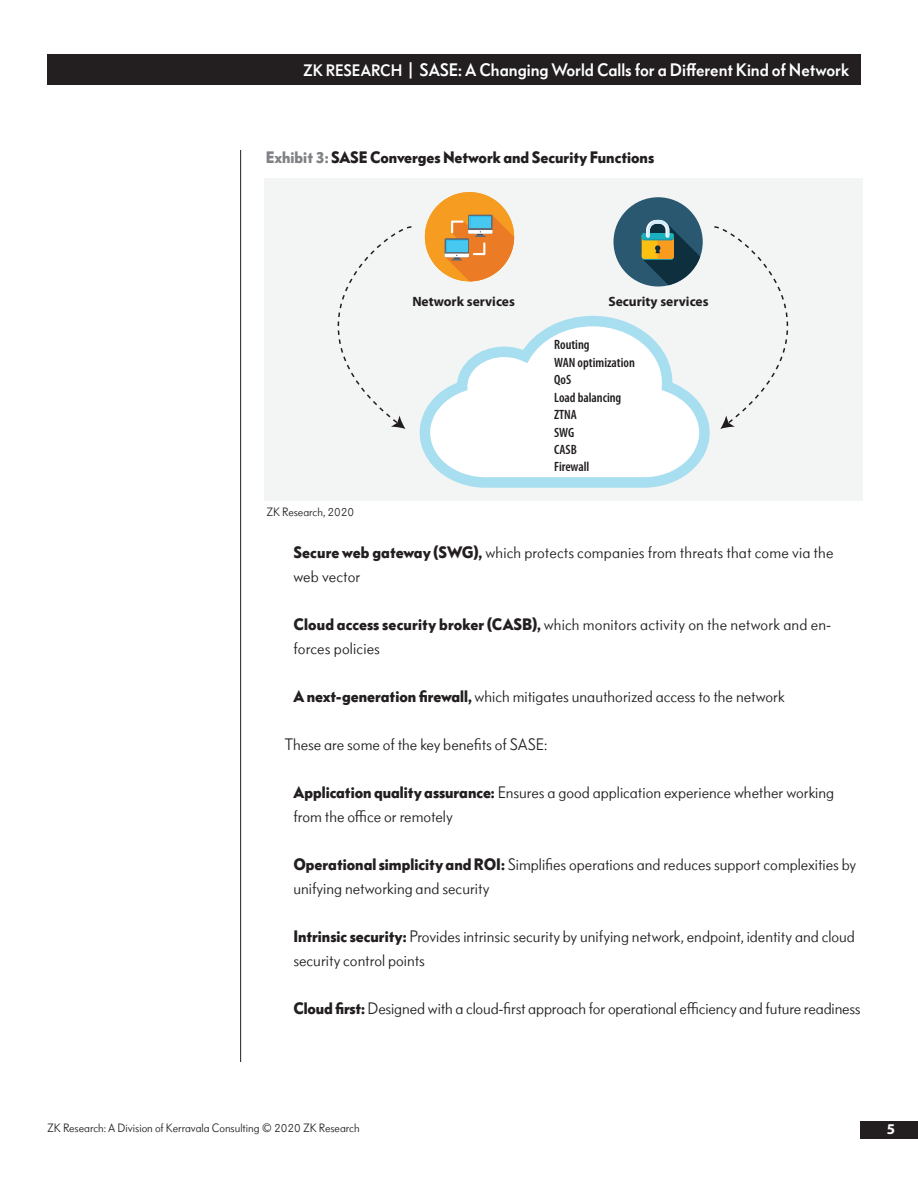
<style>
.page{position:relative;width:918px;height:1188px;background:#fff}
.page>*{position:absolute;margin:0;border:0;box-sizing:border-box;transform-origin:0 0}
.Header_BG_Medium{font:500 18px "Bauer Grotesk Offc";color:#fff}
.Body_Text_BG_Regular{font:16.5px/24px "Bauer Grotesk Offc";color:#231f20}
.t1{font:700 16.5px "Bauer Grotesk Offc";color:#231f20}
.t2{font:700 15px "Myriad Pro";color:#fff}
.t3{font:600 condensed 13.5px/17.4px "Myriad Pro";color:#211d1e}
.t4{font:700 13.5px "Myriad Pro";color:#211d1e}
.Footer_BG_Regular{font:12px "Bauer Grotesk Offc";color:#231f20}
.s1{font-size:16.5px}
.s2{color:#808285}
.s3{font-weight:700}
</style>
<div class="page">
<div style="left:861px;top:1121px;width:57px;height:18px;background:#231f20"></div>
<hr style="left:240px;top:150px;width:1px;height:912px;background:#231f20">
<div style="left:264px;top:178px;width:599px;height:322px;background:#f3f5f5"></div>
<div style="left:613px;top:197px;width:90px;height:89px;background:#2a5871;border-radius:50%"></div>
<svg style="left:642px;top:220px;width:58px;height:65px"></svg>
<div style="left:425px;top:192px;width:89px;height:89px;background:#f59c21;border-radius:50%"></div>
<svg style="left:445px;top:215px;width:69px;height:66px"></svg>
<svg style="left:419px;top:315px;width:291px;height:173px"></svg>
<svg style="left:337px;top:226px;width:75px;height:203px"></svg>
<svg style="left:714px;top:226px;width:75px;height:203px"></svg>
<div style="left:47px;top:54px;width:814px;height:31px;background:#231f20"></div>
<p class="Header_BG_Medium" style="left:303px;top:59px;width:547px"><span class="s1">ZK RESEARCH</span> | SASE: A Changing World Calls for a Different Kind of Network</p>
<p class="t1" style="left:266px;top:147px;width:390px"><span class="s2">Exhibit 3:</span> SASE Converges Network and Security Functions</p>
<p class="Footer_BG_Regular" style="left:266px;top:504px;width:89px">ZK Research, 2020</p>
<p class="t4" style="left:412px;top:294px;width:104px">Network services</p>
<p class="t4" style="left:608px;top:294px;width:102px">Security services</p>
<p class="t3" style="left:554px;top:337px;width:82px">Routing<br>WAN optimization<br>QoS<br>Load balancing<br>ZTNA<br>SWG<br>CASB<br>Firewall</p>
<p class="Body_Text_BG_Regular" style="left:293px;top:540px;width:542px"><span class="s3">Secure web gateway (SWG),</span> which protects companies from threats that come via the web vector</p>
<p class="Body_Text_BG_Regular" style="left:293px;top:612px;width:539px"><span class="s3">Cloud access security broker (CASB),</span> which monitors activity on the network and en&shy;forces policies</p>
<p class="Body_Text_BG_Regular" style="left:293px;top:684px;width:493px"><span class="s3">A next-generation firewall,</span> which mitigates unauthorized access to the network</p>
<p class="Body_Text_BG_Regular" style="left:284px;top:732px;width:265px">These are some of the key benefits of SASE:</p>
<p class="Body_Text_BG_Regular" style="left:293px;top:780px;width:542px"><span class="s3">Application quality assurance:</span> Ensures a good application experience whether working from the office or remotely</p>
<p class="Body_Text_BG_Regular" style="left:293px;top:852px;width:564px"><span class="s3">Operational simplicity and ROI:</span> Simplifies operations and reduces support complexities by unifying networking and security</p>
<p class="Body_Text_BG_Regular" style="left:293px;top:924px;width:563px"><span class="s3">Intrinsic security:</span> Provides intrinsic security by unifying network, endpoint, identity and cloud security control points</p>
<p class="Body_Text_BG_Regular" style="left:293px;top:996px;width:569px"><span class="s3">Cloud first:</span> Designed with a cloud-first approach for operational efficiency and future readiness</p>
<p class="Footer_BG_Regular" style="left:47px;top:1121px;width:314px">ZK Research: A Division of Kerravala Consulting © 2020 ZK Research</p>
<p class="t2" style="left:887px;top:1120px;width:10px">8</p>
<p class="t2" style="left:887px;top:1120px;width:10px">5</p>
</div>
